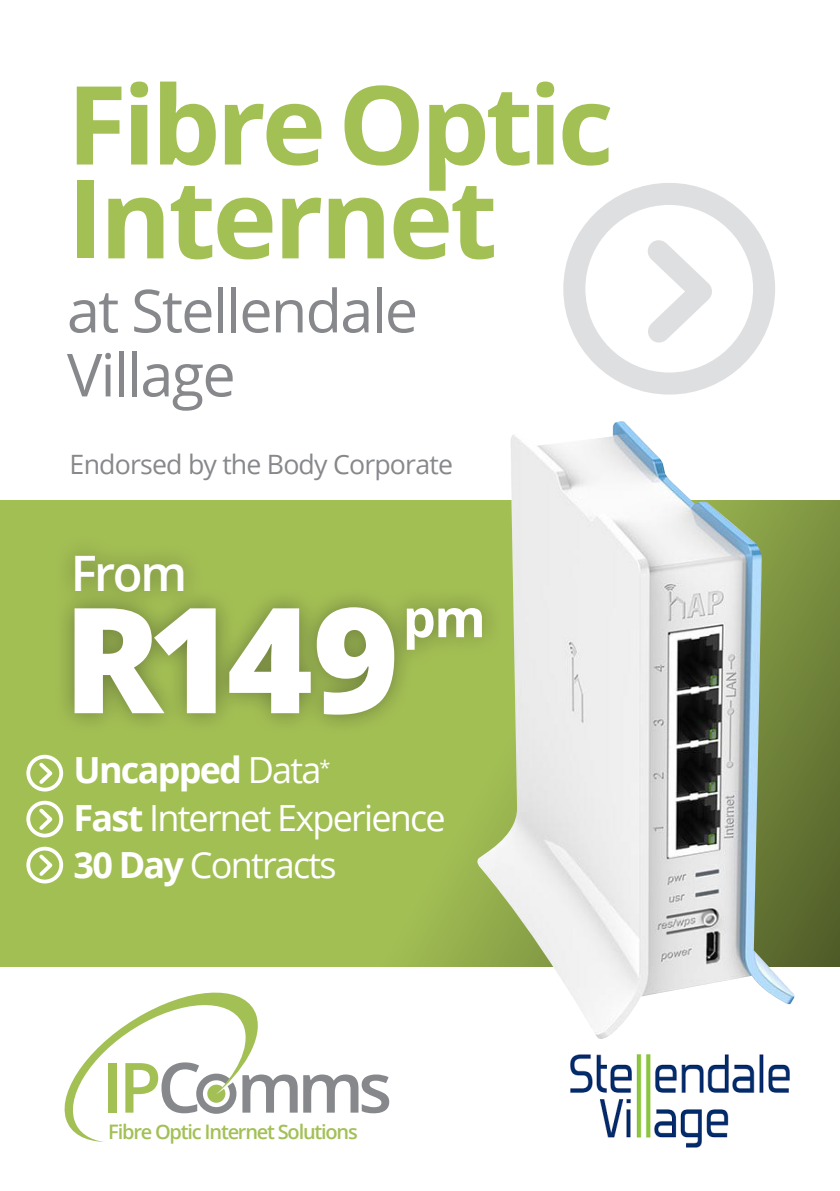
<style>
.page{position:relative;width:840px;height:1191px;background:#fff}
.page>*{position:absolute;margin:0;border:0;box-sizing:border-box;transform-origin:0 0}
.t1{font:800 146.8px "Open Sans";color:#fff}
.t2{font:700 109.2px "Open Sans";letter-spacing:-.04em;color:#a3c055}
.t3{font:600 69.4px "Open Sans";letter-spacing:-.07em;color:#86888b}
.t4{font:59.4px/64px "Open Sans";letter-spacing:-.03em;color:#86888b}
.t5{font:700 52.4px "Open Sans";color:#fff}
.t6{font:600 48.8px "Open Sans";color:#fff}
.t7{font:36px "Open Sans";letter-spacing:-.05em;color:#fff}
.t8{font:700 36px "Open Sans";letter-spacing:-.05em;color:#fff}
.t9{font:26.6px "Open Sans";letter-spacing:-.03em;color:#86888b}
.t10{font:600 20px "Open Sans";letter-spacing:-.06em;color:#a3c055}
.s1{font-weight:400}
.s2{font-weight:700}
.s3{color:#a3c055}
</style>
<div class="page">
<svg style="left:0;top:500px;width:839px;height:467px;background:#9ab550"></svg>
<img style="left:570px;top:1054px;width:219px;height:93px">
<div style="left:26px;top:755px;width:37px;height:36px;border:4px solid #fff;border-radius:50%"></div>
<svg style="left:36px;top:759px;width:20px;height:28px"></svg>
<div style="left:26px;top:800px;width:37px;height:37px;border:4px solid #fff;border-radius:50%"></div>
<svg style="left:36px;top:805px;width:20px;height:28px"></svg>
<div style="left:26px;top:846px;width:37px;height:37px;border:4px solid #fff;border-radius:50%"></div>
<svg style="left:36px;top:851px;width:20px;height:28px"></svg>
<svg style="left:64px;top:992px;width:194px;height:150px"></svg>
<div style="left:563px;top:183px;width:211px;height:211px;border:22px solid #dedfe1;border-radius:50%"></div>
<svg style="left:627px;top:220px;width:105px;height:143px"></svg>
<div style="left:53px;top:534px;width:450px;height:202px;background:#231f20;opacity:.41"></div>
<img style="left:475px;top:421px;width:320px;height:618px">
<p class="t2" style="left:67px;top:48px;width:548px">Fibre Optic</p>
<p class="t2" style="left:67px;top:142px;width:431px">Internet</p>
<p class="t4" style="left:67px;top:277px;width:352px">at Stellendale<br>Village</p>
<p class="t9" style="left:70px;top:446px;width:384px">Endorsed by the Body Corporate</p>
<p class="t6" style="left:71px;top:539px;width:118px">From</p>
<p class="t1" style="left:63px;top:548px;width:337px">R149</p>
<p class="t5" style="left:402px;top:581px;width:85px">pm</p>
<p class="t8" style="left:74px;top:745px;width:258px">Uncapped <span class="s1">Data</span><sup>*</sup></p>
<p class="t7" style="left:74px;top:793px;width:373px"><span class="s2">Fast</span> Internet Experience</p>
<p class="t7" style="left:74px;top:840px;width:264px"><span class="s2">30 Day</span> Contracts</p>
<p class="t3" style="left:102px;top:1039px;width:291px"><span class="s3">IP</span>C mms</p>
<p class="t10" style="left:108px;top:1117px;width:251px">Fibre Optic Internet Solutions</p>
</div>
